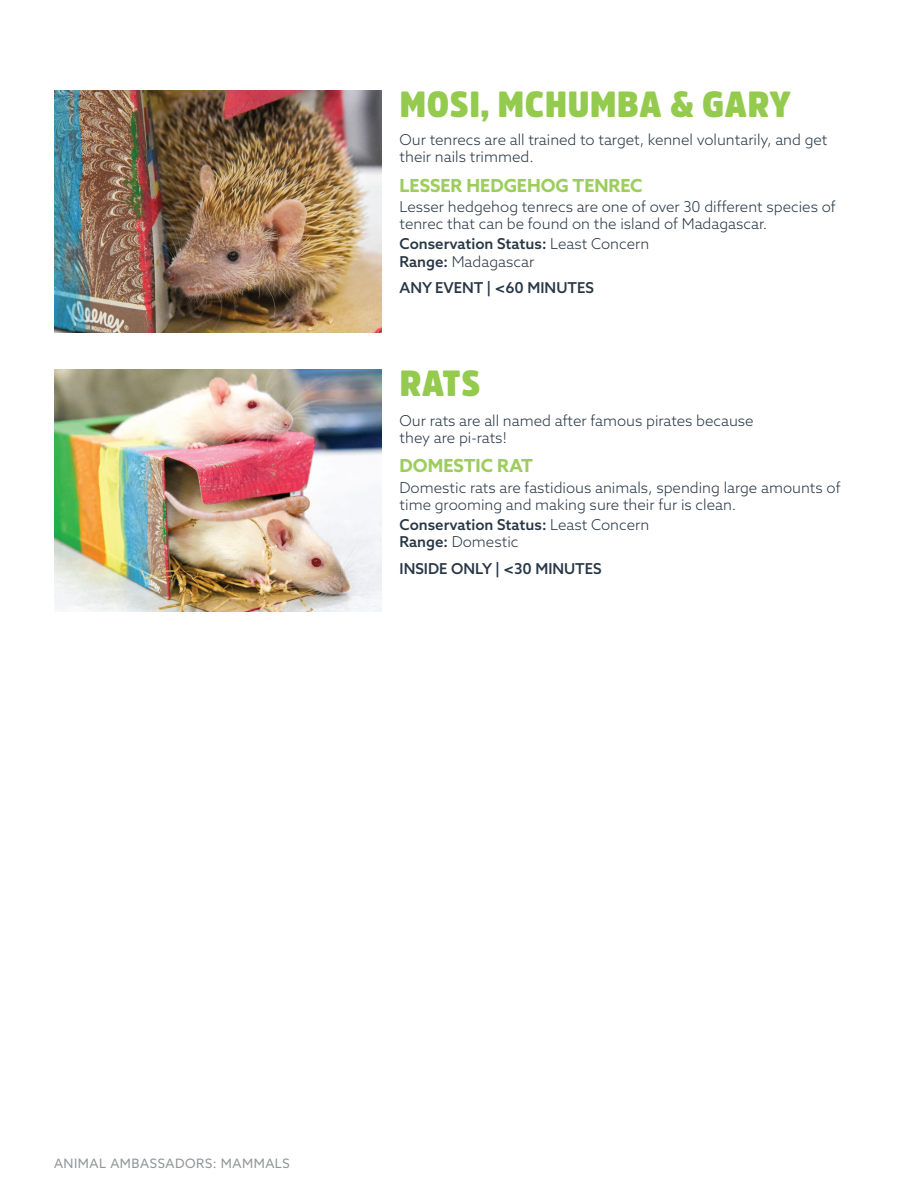
<style>
.page{position:relative;width:918px;height:1188px;background:#fff}
.page>*{position:absolute;margin:0;border:0;box-sizing:border-box;transform-origin:0 0}
.t1{font:900 36px "Amsi Pro Narw";letter-spacing:.02em;color:#94ca4e}
.t2{font:700 18px "Azo Sans";color:#9dcd5d}
.t3{font:300 15px/17.2px "Azo Sans";color:#283745}
.t4{font:500 15px/17.2px "Azo Sans";color:#283745}
.t5{font:12.9px "Azo Sans";letter-spacing:.04em;color:#939598}
.s1{font-weight:300}
</style>
<div class="page">
<img style="left:54px;top:90px;width:328px;height:243px">
<img style="left:54px;top:369px;width:328px;height:243px">
<h1 class="t1" style="left:400px;top:79px;width:393px">MOSI, MCHUMBA &amp; GARY</h1>
<p class="t3" style="left:400px;top:131px;width:429px">Our tenrecs are all trained to target, kennel voluntarily, and get their nails trimmed.</p>
<p class="t2" style="left:400px;top:173px;width:244px">LESSER HEDGEHOG TENREC</p>
<p class="t3" style="left:400px;top:198px;width:438px">Lesser hedgehog tenrecs are one of over 30 different species of tenrec that can be found on the island of Madagascar.</p>
<p class="t4" style="left:400px;top:235px;width:251px">Conservation Status: <span class="s1">Least Concern<br></span>Range: <span class="s1">Madagascar</span></p>
<p class="t4" style="left:400px;top:279px;width:196px">ANY EVENT | &lt;60 MINUTES</p>
<h1 class="t1" style="left:400px;top:358px;width:82px">RATS</h1>
<p class="t3" style="left:400px;top:411px;width:356px">Our rats are all named after famous pirates because they are pi-rats!</p>
<p class="t2" style="left:400px;top:454px;width:135px">DOMESTIC RAT</p>
<p class="t3" style="left:400px;top:478px;width:443px">Domestic rats are fastidious animals, spending large amounts of time grooming and making sure their fur is clean.</p>
<p class="t4" style="left:400px;top:516px;width:251px">Conservation Status: <span class="s1">Least Concern<br></span>Range: <span class="s1">Domestic</span></p>
<p class="t4" style="left:400px;top:559px;width:204px">INSIDE ONLY | &lt;30 MINUTES</p>
<p class="t5" style="left:54px;top:1155px;width:237px">ANIMAL AMBASSADORS: MAMMALS</p>
</div>
